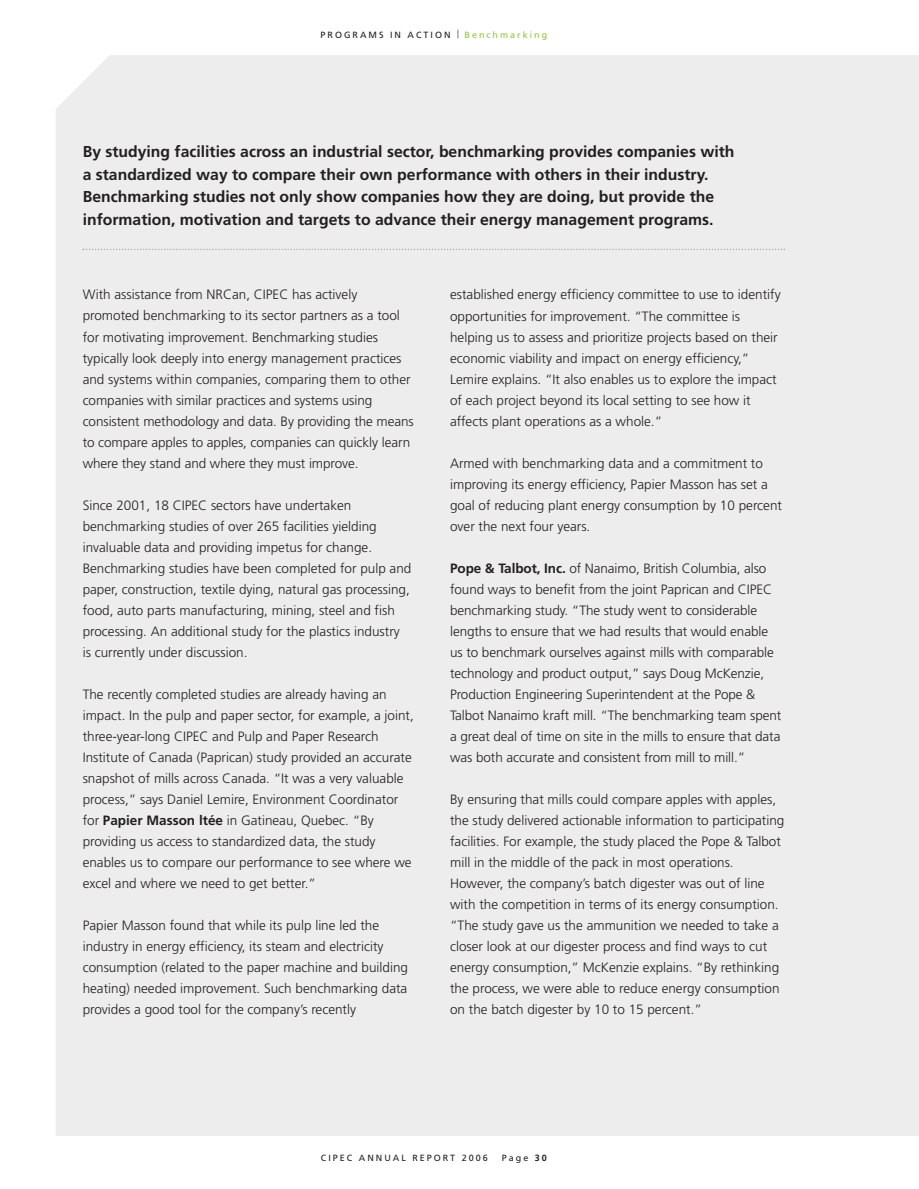
<style>
.page{position:relative;width:919px;height:1189px;background:#fff}
.page>*{position:absolute;margin:0;border:0;box-sizing:border-box;transform-origin:0 0}
.t1{font:700 15.75px/22.5px "Frutiger";color:#231f20}
.t2{font:300 13.5px/21px "Frutiger";color:#231f20}
.t3{font:9px "Frutiger";letter-spacing:.22em;color:#231f20}
.t4{font:9px "Frutiger";letter-spacing:.22em;color:#8cc63f}
.s1{font-weight:700}
</style>
<div class="page">
<div style="left:56px;top:29px;width:863px;height:1107px;background:#ededee"></div>
<p class="t3" style="left:320px;top:31px;width:131px">PROGRAMS IN ACTION</p>
<p class="t4" style="left:464px;top:31px;width:84px">Benchmarking</p>
<p class="t1" style="left:83px;top:141px;width:653px">By studying facilities across an industrial sector, benchmarking provides companies with a standardized way to compare their own performance with others in their industry.<br>Benchmarking studies not only show companies how they are doing, but provide the information, motivation and targets to advance their energy management programs.</p>
<p class="t2" style="left:83px;top:285px;width:332px">With assistance from NRCan, CIPEC has actively promoted benchmarking to its sector partners as a tool for motivating improvement. Benchmarking studies typically look deeply into energy management practices and systems within companies, comparing them to other companies with similar practices and systems using consistent methodology and data. By providing the means to compare apples to apples, companies can quickly learn where they stand and where they must improve.</p>
<p class="t2" style="left:83px;top:495px;width:330px">Since 2001, 18 CIPEC sectors have undertaken benchmarking studies of over 265 facilities yielding invaluable data and providing impetus for change.<br>Benchmarking studies have been completed for pulp and paper, construction, textile dying, natural gas processing, food, auto parts manufacturing, mining, steel and fish processing. An additional study for the plastics industry is currently under discussion.</p>
<p class="t2" style="left:83px;top:684px;width:332px">The recently completed studies are already having an impact. In the pulp and paper sector, for example, a joint, three-year-long CIPEC and Pulp and Paper Research Institute of Canada (Paprican) study provided an accurate snapshot of mills across Canada. “It was a very valuable process,” says Daniel Lemire, Environment Coordinator for <span class="s1">Papier Masson ltée</span> in Gatineau, Quebec. “By providing us access to standardized data, the study enables us to compare our performance to see where we excel and where we need to get better.”</p>
<p class="t2" style="left:83px;top:915px;width:327px">Papier Masson found that while its pulp line led the industry in energy efficiency, its steam and electricity consumption (related to the paper machine and building heating) needed improvement. Such benchmarking data provides a good tool for the company’s recently</p>
<p class="t2" style="left:450px;top:285px;width:332px">established energy efficiency committee to use to identify opportunities for improvement. “The committee is helping us to assess and prioritize projects based on their economic viability and impact on energy efficiency,” Lemire explains. “It also enables us to explore the impact of each project beyond its local setting to see how it affects plant operations as a whole.”</p>
<p class="t2" style="left:450px;top:453px;width:333px">Armed with benchmarking data and a commitment to improving its energy efficiency, Papier Masson has set a goal of reducing plant energy consumption by 10 percent over the next four years.</p>
<p class="t2" style="left:450px;top:558px;width:333px"><span class="s1">Pope &amp; Talbot, Inc.</span> of Nanaimo, British Columbia, also found ways to benefit from the joint Paprican and CIPEC benchmarking study. “The study went to considerable lengths to ensure that we had results that would enable us to benchmark ourselves against mills with comparable technology and product output,” says Doug McKenzie, Production Engineering Superintendent at the Pope &amp; Talbot Nanaimo kraft mill. “The benchmarking team spent a great deal of time on site in the mills to ensure that data was both accurate and consistent from mill to mill.”</p>
<p class="t2" style="left:450px;top:789px;width:336px">By ensuring that mills could compare apples with apples, the study delivered actionable information to participating facilities. For example, the study placed the Pope &amp; Talbot mill in the middle of the pack in most operations.<br>However, the company’s batch digester was out of line with the competition in terms of its energy consumption. “The study gave us the ammunition we needed to take a closer look at our digester process and find ways to cut energy consumption,” McKenzie explains. “By rethinking the process, we were able to reduce energy consumption on the batch digester by 10 to 15 percent.”</p>
<p class="t3" style="left:321px;top:1154px;width:168px">CIPEC ANNUAL REPORT 2006</p>
<p class="t3" style="left:502px;top:1154px;width:47px">Page <span class="s1">30</span></p>
</div>
